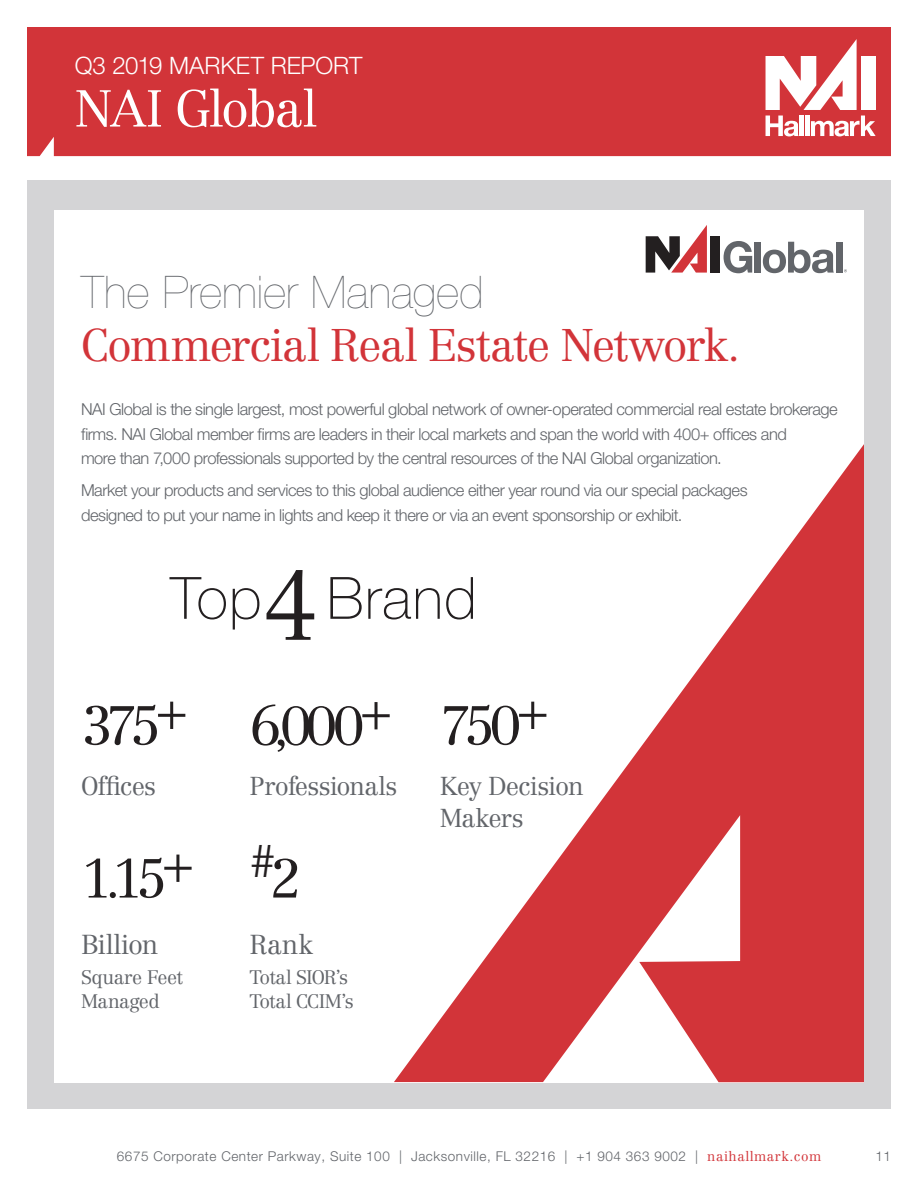
<style>
.page{position:relative;width:918px;height:1188px;background:#fff}
.page>*{position:absolute;margin:0;border:0;box-sizing:border-box;transform-origin:0 0}
.t1{font:100 58.35px "Helvetica Neue LT Std";letter-spacing:.02em;color:#231f20}
.t2{font:300 54px "Centennial LT Std";letter-spacing:-.135em;color:#231f20}
.Header_Serif{font:300 51px "Centennial LT Std";letter-spacing:-.04em;color:#fff}
.Header_Serif-2{font:300 45px "Centennial LT Std";letter-spacing:-.035em;color:#d23439}
.Header_Sans{font:200 45px "Helvetica Neue LT Std";letter-spacing:.005em;color:#62656a}
.t3{font:300 45px "Centennial LT Std";color:#231f20}
.t4{font:300 27px "Centennial LT Std";letter-spacing:-.01em;color:#62656a}
.t5{font:300 25.5px/31.5px "Centennial LT Std";letter-spacing:-.025em;color:#62656a}
.Subhead_Sans{font:300 24px "Helvetica Neue LT Std";letter-spacing:-.005em;color:#fff}
.t6{font:300 19.2px/24px "Centennial LT Std";letter-spacing:-.035em;color:#62656a}
.t7{font:300 16.5px/24.8px "Helvetica Neue LT Std";letter-spacing:-.03em;color:#62656a}
.t8{font:300 13.5px "Helvetica Neue LT Std";letter-spacing:.04em;color:#62656a}
.s1{font-family:"Centennial LT Std";font-weight:300;font-size:96.6px}
.s2{font-size:54px}
.s3{font-family:"Centennial LT Std";color:#d23439}
</style>
<div class="page">
<div style="left:27px;top:180px;width:864px;height:929px;background:#d4d4d6"></div>
<div style="left:54px;top:210px;width:810px;height:873px;background:#fff"></div>
<svg style="left:394px;top:444px;width:470px;height:638px"></svg>
<div style="left:27px;top:27px;width:864px;height:129px;background:#d23439"></div>
<div style="left:861px;top:56px;width:15px;height:54px;background:#fff"></div>
<svg style="left:766px;top:39px;width:91px;height:71px"></svg>
<svg style="left:766px;top:116px;width:33px;height:20px"></svg>
<hr style="left:800px;top:116px;width:4px;height:20px;background:#fff">
<hr style="left:805px;top:116px;width:4px;height:20px;background:#fff">
<svg style="left:811px;top:116px;width:65px;height:20px"></svg>
<div style="left:710px;top:236px;width:10px;height:37px;background:#231f20"></div>
<svg style="left:646px;top:225px;width:61px;height:48px"></svg>
<svg style="left:724px;top:241px;width:28px;height:32px"></svg>
<div style="left:755px;top:242px;width:6px;height:31px;background:#62656a"></div>
<svg style="left:763px;top:242px;width:71px;height:31px"></svg>
<div style="left:836px;top:242px;width:6px;height:31px;background:#62656a"></div>
<p class="Subhead_Sans" style="left:75px;top:51px;width:289px">Q3 2019 MARKET REPORT</p>
<p class="Header_Serif" style="left:75px;top:78px;width:243px">NAI Global</p>
<p class="Header_Sans" style="left:81px;top:266px;width:404px">The Premier Managed</p>
<p class="Header_Serif-2" style="left:81px;top:318px;width:661px">Commercial Real Estate Network.</p>
<p class="t7" style="left:81px;top:396px;width:758px">NAI Global is the single largest, most powerful global network of owner-operated commercial real estate brokerage firms. NAI Global member firms are leaders in their local markets and span the world with 400+ offices and<br>more than 7,000 professionals supported by the central resources of the NAI Global organization.</p>
<p class="t7" style="left:81px;top:477px;width:668px">Market your products and services to this global audience either year round via our special packages designed to put your name in lights and keep it there or via an event sponsorship or exhibit.</p>
<p class="t1" style="left:170px;top:565px;width:308px">Top<span class="s1">4</span>Brand</p>
<p class="t2" style="left:81px;top:694px;width:108px">375+</p>
<p class="t5" style="left:81px;top:771px;width:77px">Offices</p>
<p class="t2" style="left:81px;top:846px;width:115px">1.15+</p>
<p class="t4" style="left:81px;top:928px;width:79px">Billion</p>
<p class="t6" style="left:81px;top:966px;width:103px">Square Feet<br>Managed</p>
<p class="t2" style="left:250px;top:694px;width:144px">6,000+</p>
<p class="t5" style="left:250px;top:771px;width:149px">Professionals</p>
<p class="t3" style="left:250px;top:834px;width:53px">#<span class="s2">2</span></p>
<p class="t4" style="left:250px;top:928px;width:65px">Rank</p>
<p class="t6" style="left:250px;top:966px;width:106px">Total SIOR’s<br>Total CCIM’s</p>
<p class="t2" style="left:440px;top:694px;width:111px">750+</p>
<p class="t5" style="left:440px;top:771px;width:145px">Key Decision<br>Makers</p>
<p class="t8" style="left:117px;top:1148px;width:706px">6675 Corporate Center Parkway, Suite 100 | Jacksonville, FL 32216 | +1 904 363 9002 | <span class="s3">naihallmark.com</span></p>
<p class="t8" style="left:875px;top:1148px;width:17px">11</p>
</div>
